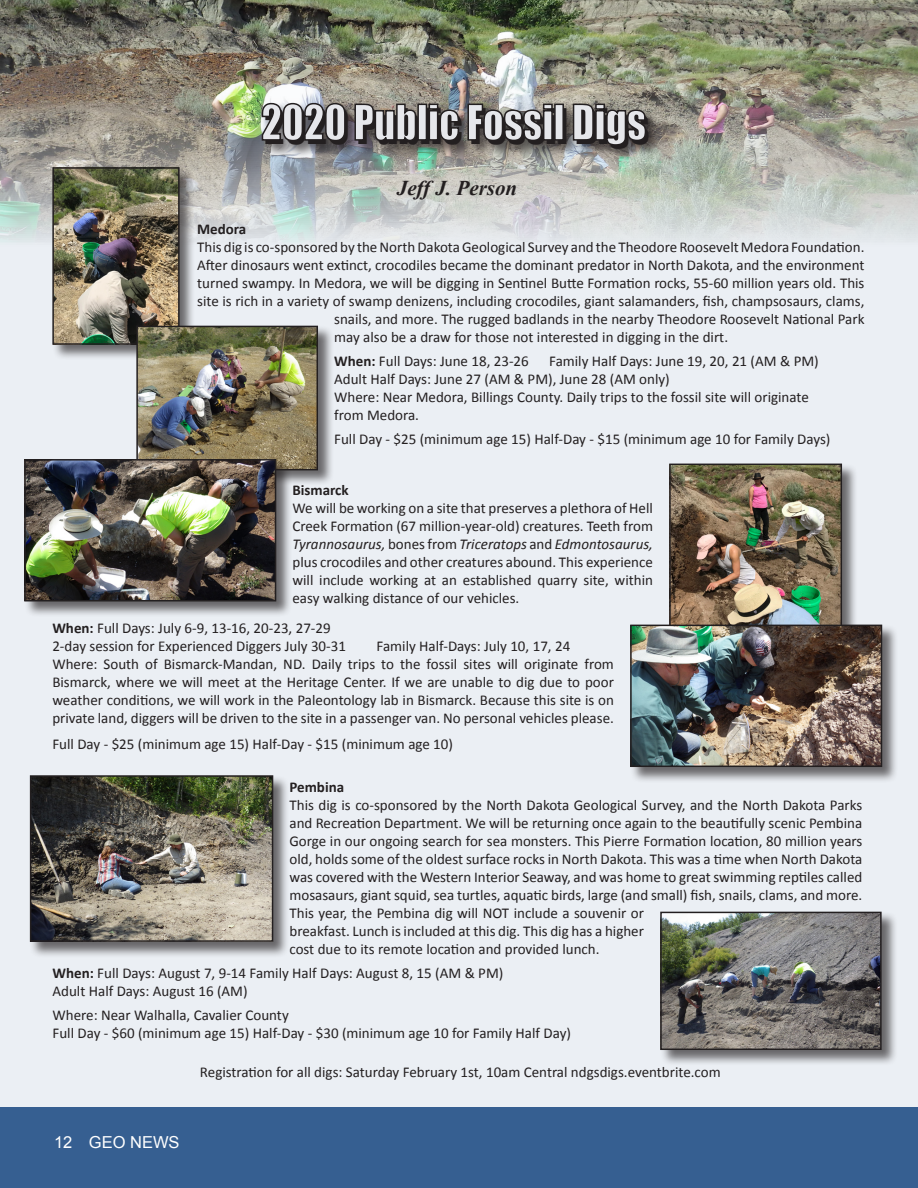
<style>
.page{position:relative;width:918px;height:1188px;background:#fff}
.page>*{position:absolute;margin:0;border:0;box-sizing:border-box;transform-origin:0 0}
.t1{font:45px "Impact";color:#231f20;scale:.91 1}
.t2{font:italic 700 21px "Times New Roman";color:#231f20}
.t3{font:16.5px "Arial";color:#fff}
.t4{font:15px/18px "Calibri";color:#231f20;text-align:justify}
.t5{font:700 15px "Calibri";color:#231f20}
.s1{font-weight:700}
.s2{font-style:italic}
</style>
<div class="page">
<div style="left:0;top:464px;width:918px;height:643px;background:#ebeff4"></div>
<img style="left:0;top:0;width:918px;height:464px">
<div style="left:0;top:1107px;width:918px;height:81px;background:#365f91"></div>
<div style="left:52px;top:167px;width:144px;height:194px;background:#231f20;opacity:.65"></div>
<img style="left:55px;top:170px;width:122px;height:172px">
<div style="left:52px;top:167px;width:128px;height:178px;border:2px solid #231f20"></div>
<div style="left:136px;top:325px;width:198px;height:161px;background:#231f20;opacity:.65"></div>
<img style="left:139px;top:329px;width:176px;height:138px">
<div style="left:136px;top:326px;width:182px;height:144px;border:2px solid #231f20"></div>
<div style="left:669px;top:463px;width:189px;height:183px;background:#231f20;opacity:.65"></div>
<img style="left:672px;top:467px;width:167px;height:157px">
<div style="left:669px;top:464px;width:173px;height:166px;border:2px solid #231f20"></div>
<div style="left:630px;top:624px;width:268px;height:159px;background:#231f20;opacity:.65"></div>
<img style="left:633px;top:628px;width:246px;height:136px">
<div style="left:630px;top:625px;width:252px;height:142px;border:2px solid #231f20"></div>
<div style="left:660px;top:911px;width:237px;height:155px;background:#231f20;opacity:.65"></div>
<img style="left:663px;top:915px;width:216px;height:132px">
<div style="left:660px;top:912px;width:222px;height:138px;border:2px solid #231f20"></div>
<div style="left:29px;top:775px;width:260px;height:183px;background:#231f20;opacity:.65"></div>
<img style="left:33px;top:778px;width:237px;height:161px">
<div style="left:30px;top:775px;width:243px;height:167px;border:2px solid #231f20"></div>
<div style="left:24px;top:459px;width:268px;height:158px;background:#231f20;opacity:.65"></div>
<img style="left:27px;top:462px;width:246px;height:136px">
<div style="left:24px;top:459px;width:252px;height:142px;border:2px solid #231f20"></div>
<div style="left:264px;top:107px;width:399px;height:57px;background:#231f20;opacity:.5"></div>
<div style="left:261px;top:102px;width:400px;height:58px;background:#231f20;opacity:.5"></div>
<svg style="left:261px;top:102px;width:386px;height:45px;background:#8e8c8d"></svg>
<p class="t1" style="left:265px;top:91px;width:424px">2020 Public Fossil Digs</p>
<p class="t2" style="left:397px;top:173px;width:122px">Jeff J. Person</p>
<p class="t5" style="left:197px;top:219px;width:51px">Medora</p>
<p class="t4" style="left:197px;top:238px;width:669px">This dig is co-sponsored by the North Dakota Geological Survey and the Theodore Roosevelt Medora Foundation.</p>
<p class="t4" style="left:197px;top:256px;width:669px">After dinosaurs went extinct, crocodiles became the dominant predator in North Dakota, and the environment</p>
<p class="t4" style="left:197px;top:274px;width:669px">turned swampy. In Medora, we will be digging in Sentinel Butte Formation rocks, 55-60 million years old. This</p>
<p class="t4" style="left:197px;top:292px;width:669px">site is rich in a variety of swamp denizens, including crocodiles, giant salamanders, fish, champsosaurs, clams,</p>
<p class="t4" style="left:334px;top:310px;width:532px">snails, and more. The rugged badlands in the nearby Theodore Roosevelt National Park</p>
<p class="t4" style="left:334px;top:328px;width:395px">may also be a draw for those not interested in digging in the dirt.</p>
<p class="t4" style="left:334px;top:352px;width:196px"><span class="s1">When:</span> Full Days: June 18, 23-26</p>
<p class="t4" style="left:549px;top:352px;width:271px">Family Half Days: June 19, 20, 21 (AM &amp; PM)</p>
<p class="t4" style="left:334px;top:370px;width:337px">Adult Half Days: June 27 (AM &amp; PM), June 28 (AM only)</p>
<p class="t4" style="left:334px;top:388px;width:476px">Where: Near Medora, Billings County. Daily trips to the fossil site will originate</p>
<p class="t4" style="left:334px;top:406px;width:86px">from Medora.</p>
<p class="t4" style="left:334px;top:430px;width:498px">Full Day - $25 (minimum age 15) Half-Day - $15 (minimum age 10 for Family Days)</p>
<p class="t5" style="left:292px;top:480px;width:58px">Bismarck</p>
<p class="t4" style="left:292px;top:499px;width:362px">We will be working on a site that preserves a plethora of Hell Creek Formation (67 million-year-old) creatures. Teeth from <span class="s2">Tyrannosaurus,</span> bones from <span class="s2">Triceratops</span> and <span class="s2">Edmontosaurus, </span>plus crocodiles and other creatures abound. This experience will include working at an established quarry site, within easy walking distance of our vehicles.</p>
<p class="t4" style="left:52px;top:619px;width:280px"><span class="s1">When:</span> Full Days: July 6-9, 13-16, 20-23, 27-29</p>
<p class="t4" style="left:52px;top:637px;width:295px">2-day session for Experienced Diggers July 30-31</p>
<p class="t4" style="left:377px;top:637px;width:195px">Family Half-Days: July 10, 17, 24</p>
<p class="t4" style="left:52px;top:655px;width:563px">Where: South of Bismarck-Mandan, ND. Daily trips to the fossil sites will originate from Bismarck, where we will meet at the Heritage Center. If we are unable to dig due to poor weather conditions, we will work in the Paleontology lab in Bismarck. Because this site is on private land, diggers will be driven to the site in a passenger van. No personal vehicles please.</p>
<p class="t4" style="left:52px;top:735px;width:402px">Full Day - $25 (minimum age 15) Half-Day - $15 (minimum age 10)</p>
<p class="t5" style="left:289px;top:777px;width:56px">Pembina</p>
<p class="t4" style="left:289px;top:796px;width:574px;text-align:left">This dig is co-sponsored by the North Dakota Geological Survey, and the North Dakota Parks and Recreation Department. We will be returning once again to the beautifully scenic Pembina Gorge in our ongoing search for sea monsters. This Pierre Formation location, 80 million years old, holds some of the oldest surface rocks in North Dakota. This was a time when North Dakota was covered with the Western Interior Seaway, and was home to great swimming reptiles called mosasaurs, giant squid, sea turtles, aquatic birds, large (and small) fish, snails, clams, and more.<br>This year, the Pembina dig will NOT include a souvenir or<br>breakfast. Lunch is included at this dig. This dig has a higher<br>cost due to its remote location and provided lunch.</p>
<p class="t4" style="left:53px;top:964px;width:452px"><span class="s1">When:</span> Full Days: August 7, 9-14 Family Half Days: August 8, 15 (AM &amp; PM)</p>
<p class="t4" style="left:53px;top:982px;width:197px">Adult Half Days: August 16 (AM)</p>
<p class="t4" style="left:53px;top:1006px;width:238px">Where: Near Walhalla, Cavalier County</p>
<p class="t4" style="left:53px;top:1024px;width:520px">Full Day - $60 (minimum age 15) Half-Day - $30 (minimum age 10 for Family Half Day)</p>
<p class="t3" style="left:54px;top:1131px;width:127px">12 GEO NEWS</p>
<p class="t4" style="left:200px;top:1063px;width:522px">Registration for all digs: Saturday February 1st, 10am Central ndgsdigs.eventbrite.com</p>
</div>
